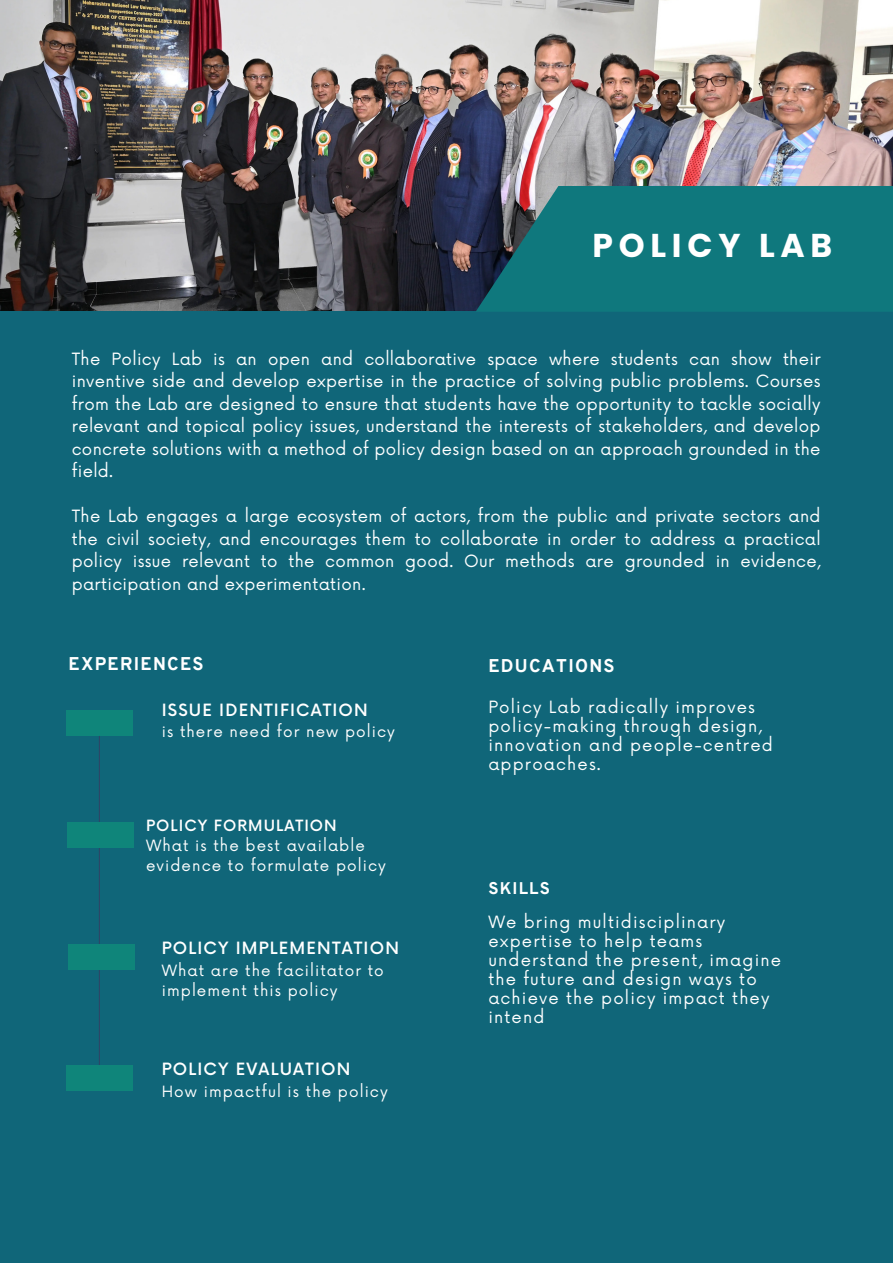
<style>
.page{position:relative;width:893px;height:1264px;background:#fff}
.page>*{position:absolute;margin:0;border:0;box-sizing:border-box;transform-origin:0 0}
.t1{font:700 33px "Poppins";letter-spacing:.175em;color:#fff}
.t2{font:800 18px "Overpass";letter-spacing:.07em;color:#fff}
.t3{font:16.5px/19px "Now";letter-spacing:.07em;color:#fff}
.t4{font:500 16.5px "Now";letter-spacing:.07em;color:#fff}
.t5{font:800 16.5px "Overpass";letter-spacing:.07em;color:#fff}
.t6{font:15.15px/20.2px "Now";letter-spacing:.07em;color:#fff}
.t7{font:500 15.15px "Now";letter-spacing:.07em;color:#fff}
</style>
<div class="page">
<div style="left:0;top:0;width:892px;height:1262px;background:#106679"></div>
<div style="left:66px;top:710px;width:66px;height:26px;background:#0f857a"></div>
<hr style="left:99px;top:736px;width:1px;height:328px;background:#2d4767">
<div style="left:67px;top:821px;width:67px;height:26px;background:#0f857a"></div>
<div style="left:69px;top:944px;width:66px;height:25px;background:#0f857a"></div>
<img style="left:0;top:0;width:892px;height:310px">
<div style="left:66px;top:1065px;width:66px;height:26px;background:#0f857a"></div>
<div style="left:475px;top:186px;width:417px;height:126px;background:#0f787d"></div>
<p class="t1" style="left:592px;top:222px;width:241px">POLICY LAB</p>
<p class="t3" style="left:72px;top:348px;width:750px;line-height:22.5px;text-align:justify">The Policy Lab is an open and collaborative space where students can show their inventive side and develop expertise in the practice of solving public problems. Courses from the Lab are designed to ensure that students have the opportunity to tackle socially relevant and topical policy issues, understand the interests of stakeholders, and develop concrete solutions with a method of policy design based on an approach grounded in the field.</p>
<p class="t3" style="left:72px;top:506px;width:750px;line-height:22.5px;text-align:justify">The Lab engages a large ecosystem of actors, from the public and private sectors and the civil society, and encourages them to collaborate in order to address a practical policy issue relevant to the common good. Our methods are grounded in evidence, participation and experimentation.</p>
<p class="t2" style="left:69px;top:656px;width:136px">EXPERIENCES</p>
<p class="t2" style="left:488px;top:659px;width:128px">EDUCATIONS</p>
<p class="t4" style="left:162px;top:701px;width:207px">ISSUE IDENTIFICATION</p>
<p class="t6" style="left:162px;top:722px;width:234px">is there need for new policy</p>
<p class="t7" style="left:146px;top:817px;width:192px">POLICY FORMULATION</p>
<p class="t6" style="left:146px;top:836px;width:241px">What is the best available evidence to formulate policy</p>
<p class="t4" style="left:162px;top:939px;width:238px">POLICY IMPLEMENTATION</p>
<p class="t6" style="left:162px;top:961px;width:223px">What are the facilitator to implement this policy</p>
<p class="t4" style="left:162px;top:1060px;width:190px">POLICY EVALUATION</p>
<p class="t6" style="left:162px;top:1082px;width:227px">How impactful is the policy</p>
<p class="t3" style="left:488px;top:698px;width:286px">Policy Lab radically improves policy-making through design, innovation and people-centred approaches.</p>
<p class="t5" style="left:488px;top:882px;width:63px">SKILLS</p>
<p class="t3" style="left:488px;top:912px;width:294px">We bring multidisciplinary expertise to help teams understand the present, imagine the future and design ways to achieve the policy impact they intend</p>
</div>
